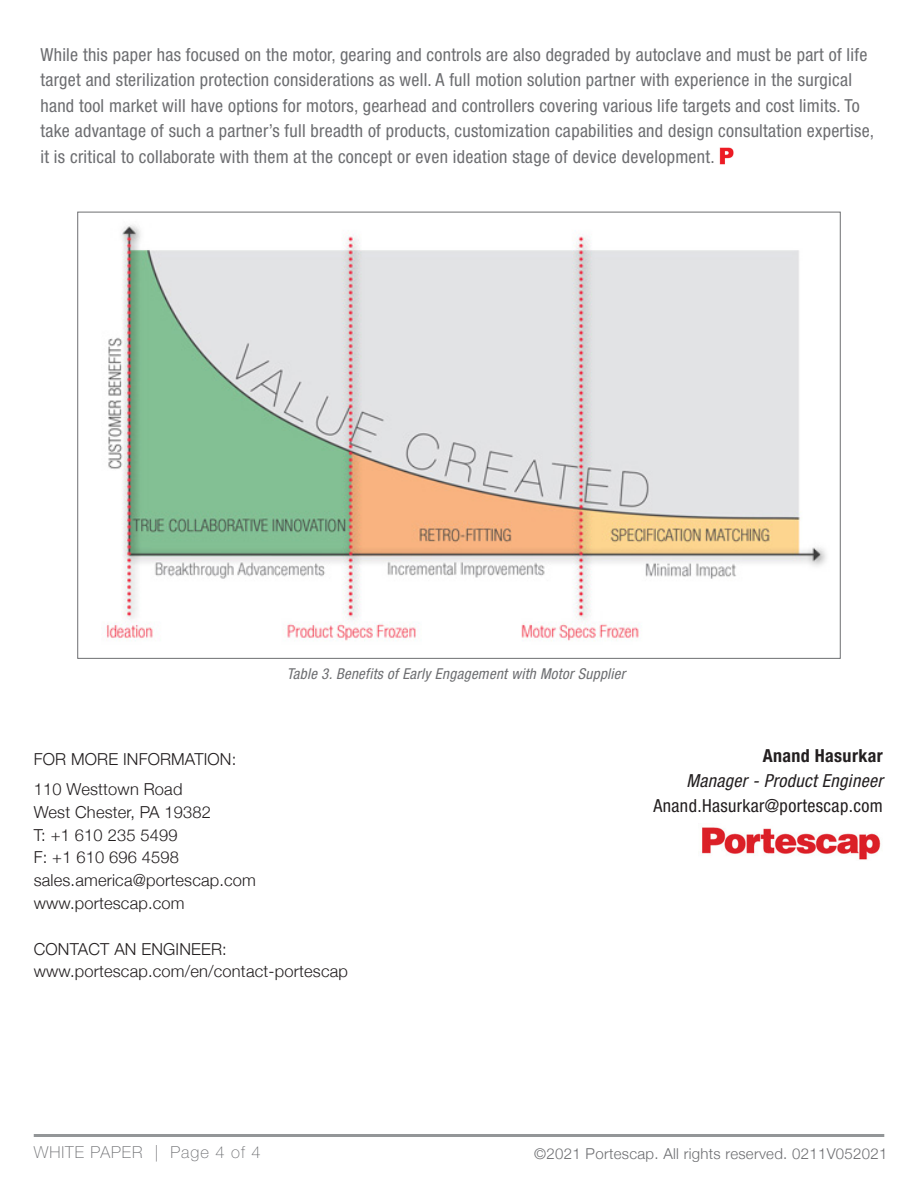
<style>
.page{position:relative;width:918px;height:1188px;background:#fff}
.page>*{position:absolute;margin:0;border:0;box-sizing:border-box;transform-origin:0 0}
.t1{font:condensed 18px/25.5px "Helvetica Neue LT Std";letter-spacing:.015em;color:#6d6e71}
.t2{font:condensed 18px "Helvetica Neue LT Std";letter-spacing:.02em;color:#231f20}
.t3{font:italic condensed 18px "Helvetica Neue LT Std";letter-spacing:.02em;color:#231f20}
.t4{font:700 condensed 18px "Helvetica Neue LT Std";letter-spacing:.02em;color:#231f20}
.t5{font:300 16.5px/22.8px "Helvetica Neue";letter-spacing:.01em;color:#231f20}
.t6{font:100 16.5px "Helvetica Neue LT Std";letter-spacing:.06em;color:#6d6e71}
.t7{font:italic condensed 15px "Helvetica Neue LT Std";letter-spacing:.02em;color:#6d6e71}
.t8{font:300 15px "Helvetica Neue";letter-spacing:.02em;color:#6d6e71}
</style>
<div class="page">
<hr style="left:34px;top:1134px;width:850px;height:3px;background:#939698">
<img style="left:701px;top:827px;width:180px;height:33px">
<img style="left:106px;top:225px;width:720px;height:416px">
<img style="left:719px;top:147px;width:15px;height:18px">
<p class="t1" style="left:40px;top:42px;width:835px">While this paper has focused on the motor, gearing and controls are also degraded by autoclave and must be part of life target and sterilization protection considerations as well. A full motion solution partner with experience in the surgical hand tool market will have options for motors, gearhead and controllers covering various life targets and cost limits. To take advantage of such a partner’s full breadth of products, customization capabilities and design consultation expertise, it is critical to collaborate with them at the concept or even ideation stage of device development.</p>
<p class="t7" style="left:287px;top:665px;width:340px">Table 3. Benefits of Early Engagement with Motor Supplier</p>
<p class="t5" style="left:34px;top:744px;width:204px;line-height:29.5px">FOR MORE INFORMATION:<br>110 Westtown Road</p>
<p class="t5" style="left:34px;top:799px;width:224px">West Chester, PA 19382<br>T: +1 610 235 5499<br>F: +1 610 696 4598 sales.america@portescap.com www.portescap.com</p>
<p class="t5" style="left:34px;top:936px;width:316px">CONTACT AN ENGINEER: www.portescap.com/en/contact-portescap</p>
<p class="t4" style="left:763px;top:745px;width:121px">Anand Hasurkar</p>
<p class="t3" style="left:686px;top:770px;width:198px">Manager - Product Engineer</p>
<p class="t2" style="left:654px;top:795px;width:231px">Anand.Hasurkar@portescap.com</p>
<p class="t6" style="left:34px;top:1142px;width:229px">WHITE PAPER | Page 4 of 4</p>
<p class="t8" style="left:534px;top:1141px;width:355px">©2021 Portescap. All rights reserved. 0211V052021</p>
</div>
